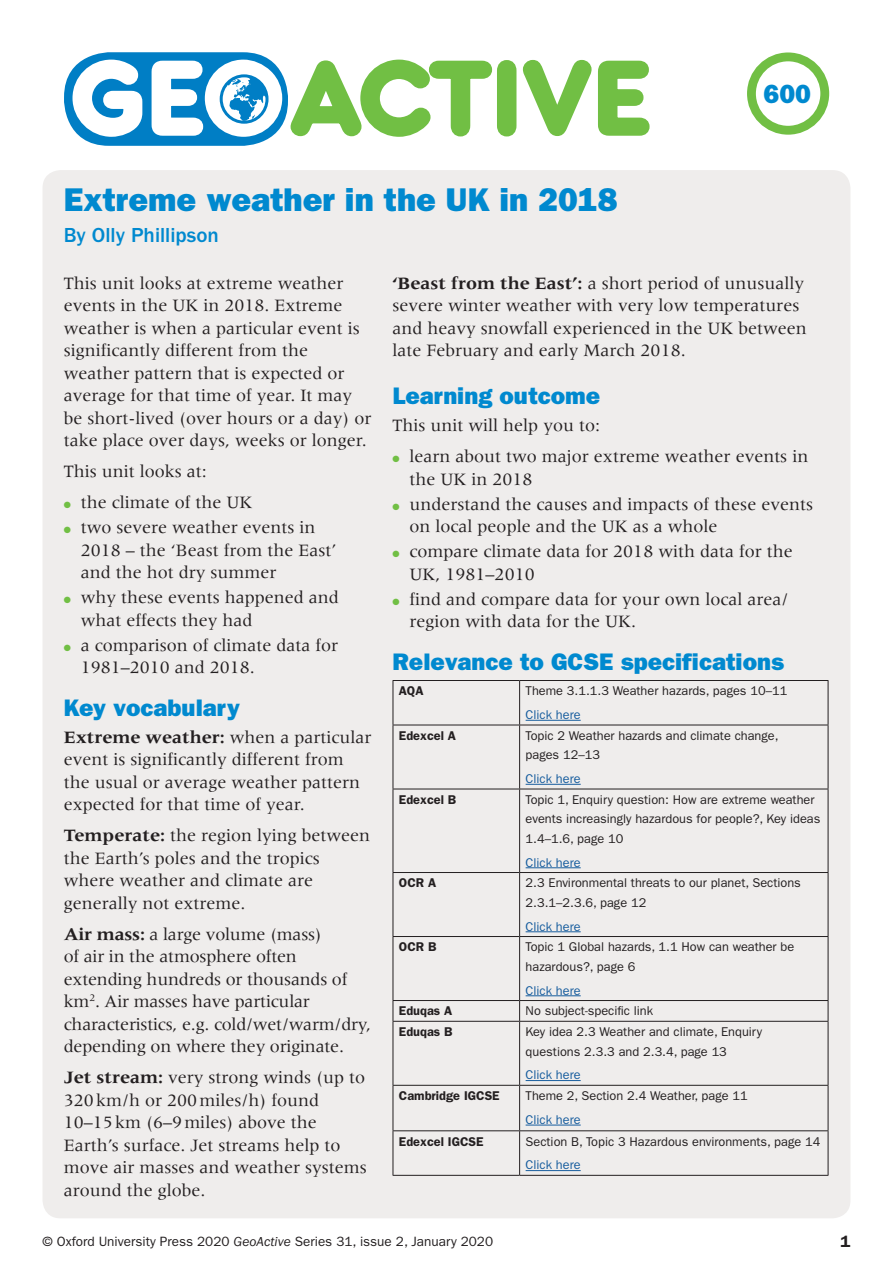
<style>
.page{position:relative;width:893px;height:1263px;background:#fff}
.page>*{position:absolute;margin:0;border:0;box-sizing:border-box;transform-origin:0 0}
.t1{font:108px "Frankfurter Medium Std";color:#71bf44}
.t2{font:33px "ITC Franklin Gothic Std Hvy";color:#0089cf}
.t3{font:26.4px "ITC Franklin Gothic Std Hvy";color:#0089cf}
.t4{font:24px "ITC Franklin Gothic Std Hvy";color:#0089cf}
.t5{font:500 21px "ITC Franklin Gothic Std";color:#0089cf}
.t6{font:18px/22.5px "Meridien LT Std";color:#231f20}
.t7{font:600 16.5px "ITC Franklin Gothic Std";color:#231f20}
.t8{font:13.5px "ITC Franklin Gothic Std";color:#231f20}
.t9{font:12.75px/19.5px "ITC Franklin Gothic Std";color:#231f20}
.t10{font:12.75px "ITC Franklin Gothic Std";color:#175d9e}
.t11{font:600 12.75px "ITC Franklin Gothic Std";color:#231f20}
.s1{color:#fff}
.s2{color:#71bf44}
.s3{font-weight:700}
.s4{font-style:italic}
</style>
<div class="page">
<div style="left:747px;top:52px;width:82px;height:83px;border:9px solid #71bf44;border-radius:50%"></div>
<div style="left:64px;top:52px;width:224px;height:94px;background:#007ec5;border-radius:45px"></div>
<svg style="left:71px;top:58px;width:72px;height:80px"></svg>
<svg style="left:151px;top:58px;width:499px;height:80px"></svg>
<div style="left:220px;top:74px;width:49px;height:50px;border:3px solid #007ec5;border-radius:50%"></div>
<div style="left:43px;top:170px;width:807px;height:1048px;background:#efedec;border-radius:18px"></div>
<hr style="left:393px;top:680px;width:127px;height:1px;background:#231f20">
<hr style="left:393px;top:681px;width:1px;height:44px;background:#231f20">
<hr style="left:520px;top:680px;width:308px;height:1px;background:#231f20">
<hr style="left:519px;top:681px;width:1px;height:44px;background:#231f20">
<hr style="left:828px;top:681px;width:1px;height:44px;background:#231f20">
<hr style="left:393px;top:725px;width:127px;height:1px;background:#231f20">
<hr style="left:393px;top:725px;width:1px;height:64px;background:#231f20">
<hr style="left:520px;top:725px;width:308px;height:1px;background:#231f20">
<hr style="left:519px;top:725px;width:1px;height:64px;background:#231f20">
<hr style="left:828px;top:725px;width:1px;height:64px;background:#231f20">
<hr style="left:393px;top:789px;width:127px;height:1px;background:#231f20">
<hr style="left:393px;top:789px;width:1px;height:83px;background:#231f20">
<hr style="left:520px;top:789px;width:308px;height:1px;background:#231f20">
<hr style="left:519px;top:789px;width:1px;height:83px;background:#231f20">
<hr style="left:828px;top:789px;width:1px;height:83px;background:#231f20">
<hr style="left:393px;top:872px;width:127px;height:1px;background:#231f20">
<hr style="left:393px;top:873px;width:1px;height:63px;background:#231f20">
<hr style="left:520px;top:872px;width:308px;height:1px;background:#231f20">
<hr style="left:519px;top:873px;width:1px;height:63px;background:#231f20">
<hr style="left:828px;top:873px;width:1px;height:63px;background:#231f20">
<hr style="left:393px;top:936px;width:127px;height:1px;background:#231f20">
<hr style="left:393px;top:937px;width:1px;height:63px;background:#231f20">
<hr style="left:520px;top:936px;width:308px;height:1px;background:#231f20">
<hr style="left:519px;top:937px;width:1px;height:63px;background:#231f20">
<hr style="left:828px;top:937px;width:1px;height:63px;background:#231f20">
<hr style="left:393px;top:1000px;width:127px;height:1px;background:#231f20">
<svg style="left:393px;top:1001px;width:1px;height:20px"></svg>
<hr style="left:520px;top:1000px;width:308px;height:1px;background:#231f20">
<svg style="left:519px;top:1001px;width:1px;height:20px"></svg>
<svg style="left:828px;top:1001px;width:1px;height:20px"></svg>
<hr style="left:393px;top:1021px;width:127px;height:1px;background:#231f20">
<hr style="left:393px;top:1022px;width:1px;height:63px;background:#231f20">
<hr style="left:520px;top:1021px;width:308px;height:1px;background:#231f20">
<hr style="left:519px;top:1022px;width:1px;height:63px;background:#231f20">
<hr style="left:828px;top:1022px;width:1px;height:63px;background:#231f20">
<hr style="left:393px;top:1085px;width:127px;height:1px;background:#231f20">
<hr style="left:393px;top:1086px;width:1px;height:44px;background:#231f20">
<hr style="left:520px;top:1085px;width:308px;height:1px;background:#231f20">
<hr style="left:519px;top:1086px;width:1px;height:44px;background:#231f20">
<hr style="left:828px;top:1086px;width:1px;height:44px;background:#231f20">
<hr style="left:393px;top:1130px;width:127px;height:1px;background:#231f20">
<hr style="left:393px;top:1131px;width:1px;height:44px;background:#231f20">
<hr style="left:520px;top:1130px;width:308px;height:1px;background:#231f20">
<hr style="left:519px;top:1131px;width:1px;height:44px;background:#231f20">
<hr style="left:828px;top:1131px;width:1px;height:44px;background:#231f20">
<hr style="left:393px;top:1175px;width:127px;height:1px;background:#231f20">
<hr style="left:520px;top:1175px;width:308px;height:1px;background:#231f20">
<hr style="left:526px;top:720px;width:55px;height:1px;background:#175d9e">
<hr style="left:526px;top:784px;width:55px;height:1px;background:#175d9e">
<hr style="left:526px;top:867px;width:55px;height:1px;background:#175d9e">
<hr style="left:526px;top:931px;width:55px;height:1px;background:#175d9e">
<hr style="left:526px;top:995px;width:55px;height:1px;background:#175d9e">
<hr style="left:526px;top:1080px;width:55px;height:1px;background:#175d9e">
<hr style="left:526px;top:1125px;width:55px;height:1px;background:#175d9e">
<hr style="left:526px;top:1170px;width:55px;height:1px;background:#175d9e">
<h1 class="t1" style="left:71px;top:38px;width:580px"><span class="s1">GEO</span>ACTIVE</h1>
<h3 class="t3" style="left:764px;top:78px;width:49px">600</h3>
<h2 class="t2" style="left:64px;top:180px;width:555px">Extreme weather in the UK in 2018</h2>
<p class="t5" style="left:64px;top:224px;width:157px">By Olly Phillipson</p>
<p class="t6" style="left:64px;top:271px;width:309px">This unit looks at extreme weather events in the UK in 2018. Extreme weather is when a particular event is significantly different from the weather pattern that is expected or average for that time of year. It may be short-lived (over hours or a day) or take place over days, weeks or longer.</p>
<p class="t6" style="left:64px;top:460px;width:145px">This unit looks at:</p>
<p class="t6" style="left:64px;top:491px;width:190px"><span class="s2">●</span> the climate of the UK</p>
<p class="t6" style="left:81px;top:516px;width:257px;text-indent:-17px"><span class="s2">●</span> two severe weather events in<br>2018 – the ‘Beast from the East’ and the hot dry summer</p>
<p class="t6" style="left:81px;top:586px;width:260px;text-indent:-17px"><span class="s2">●</span> why these events happened and what effects they had</p>
<p class="t6" style="left:81px;top:634px;width:259px;text-indent:-17px"><span class="s2">●</span> a comparison of climate data for<br>1981–2010 and 2018.</p>
<h3 class="t4" style="left:64px;top:693px;width:178px">Key vocabulary</h3>
<p class="t6" style="left:64px;top:725px;width:309px"><span class="s3">Extreme weather:</span> when a particular event is significantly different from the usual or average weather pattern expected for that time of year.</p>
<p class="t6" style="left:64px;top:824px;width:308px"><span class="s3">Temperate:</span> the region lying between the Earth’s poles and the tropics where weather and climate are generally not extreme.</p>
<p class="t6" style="left:64px;top:922px;width:309px"><span class="s3">Air mass:</span> a large volume (mass)<br>of air in the atmosphere often extending hundreds or thousands of km<sup>2</sup>. Air masses have particular characteristics, e.g. cold/wet/warm/dry, depending on where they originate.</p>
<p class="t6" style="left:64px;top:1066px;width:304px"><span class="s3">Jet stream:</span> very strong winds (up to<br>320km/h or 200miles/h) found<br>10–15km (6–9miles) above the<br>Earth’s surface. Jet streams help to move air masses and weather systems around the globe.</p>
<p class="t6" style="left:393px;top:271px;width:416px"><span class="s3">‘Beast from the East’:</span> a short period of unusually severe winter weather with very low temperatures and heavy snowfall experienced in the UK between late February and early March 2018.</p>
<h3 class="t4" style="left:393px;top:382px;width:209px">Learning outcome</h3>
<p class="t6" style="left:393px;top:414px;width:209px">This unit will help you to:</p>
<p class="t6" style="left:410px;top:445px;width:400px;text-indent:-17px"><span class="s2">●</span> learn about two major extreme weather events in the UK in 2018</p>
<p class="t6" style="left:410px;top:493px;width:405px;text-indent:-17px"><span class="s2">●</span> understand the causes and impacts of these events on local people and the UK as a whole</p>
<p class="t6" style="left:410px;top:540px;width:385px;text-indent:-17px"><span class="s2">●</span> compare climate data for 2018 with data for the<br>UK, 1981–2010</p>
<p class="t6" style="left:410px;top:588px;width:380px;text-indent:-17px"><span class="s2">●</span> find and compare data for your own local area/ region with data for the UK.</p>
<h3 class="t4" style="left:393px;top:647px;width:393px">Relevance to GCSE specifications</h3>
<p class="t11" style="left:399px;top:683px;width:26px">AQA</p>
<p class="t9" style="left:526px;top:681px;width:263px">Theme 3.1.1.3 Weather hazards, pages 10–11</p>
<p class="t10" style="left:526px;top:707px;width:57px">Click here</p>
<p class="t11" style="left:399px;top:728px;width:59px">Edexcel A</p>
<p class="t9" style="left:526px;top:726px;width:254px">Topic 2 Weather hazards and climate change, pages 12–13</p>
<p class="t10" style="left:526px;top:771px;width:57px">Click here</p>
<p class="t11" style="left:399px;top:792px;width:59px">Edexcel B</p>
<p class="t9" style="left:526px;top:790px;width:296px">Topic 1, Enquiry question: How are extreme weather events increasingly hazardous for people?, Key ideas<br>1.4–1.6, page 10</p>
<p class="t10" style="left:526px;top:855px;width:57px">Click here</p>
<p class="t11" style="left:399px;top:875px;width:39px">OCR A</p>
<p class="t9" style="left:526px;top:873px;width:277px">2.3 Environmental threats to our planet, Sections<br>2.3.1–2.3.6, page 12</p>
<p class="t10" style="left:526px;top:919px;width:57px">Click here</p>
<p class="t11" style="left:399px;top:939px;width:39px">OCR B</p>
<p class="t9" style="left:526px;top:937px;width:270px">Topic 1 Global hazards, 1.1 How can weather be hazardous?, page 6</p>
<p class="t10" style="left:526px;top:983px;width:57px">Click here</p>
<p class="t11" style="left:399px;top:1003px;width:55px">Eduqas A</p>
<p class="t9" style="left:526px;top:1001px;width:129px">No subject-specific link</p>
<p class="t11" style="left:399px;top:1024px;width:55px">Eduqas B</p>
<p class="t9" style="left:526px;top:1022px;width:238px">Key idea 2.3 Weather and climate, Enquiry questions 2.3.3 and 2.3.4, page 13</p>
<p class="t10" style="left:526px;top:1067px;width:57px">Click here</p>
<p class="t11" style="left:399px;top:1088px;width:102px">Cambridge IGCSE</p>
<p class="t9" style="left:526px;top:1086px;width:224px">Theme 2, Section 2.4 Weather, page 11</p>
<p class="t10" style="left:526px;top:1112px;width:57px">Click here</p>
<p class="t11" style="left:399px;top:1134px;width:86px">Edexcel IGCSE</p>
<p class="t9" style="left:526px;top:1131px;width:296px">Section B, Topic 3 Hazardous environments, page 14</p>
<p class="t10" style="left:526px;top:1158px;width:57px">Click here</p>
<p class="t8" style="left:43px;top:1233px;width:452px">© Oxford University Press 2020 <span class="s4">GeoActive</span> Series 31, issue 2, January 2020</p>
<p class="t7" style="left:840px;top:1231px;width:11px">1</p>
</div>
